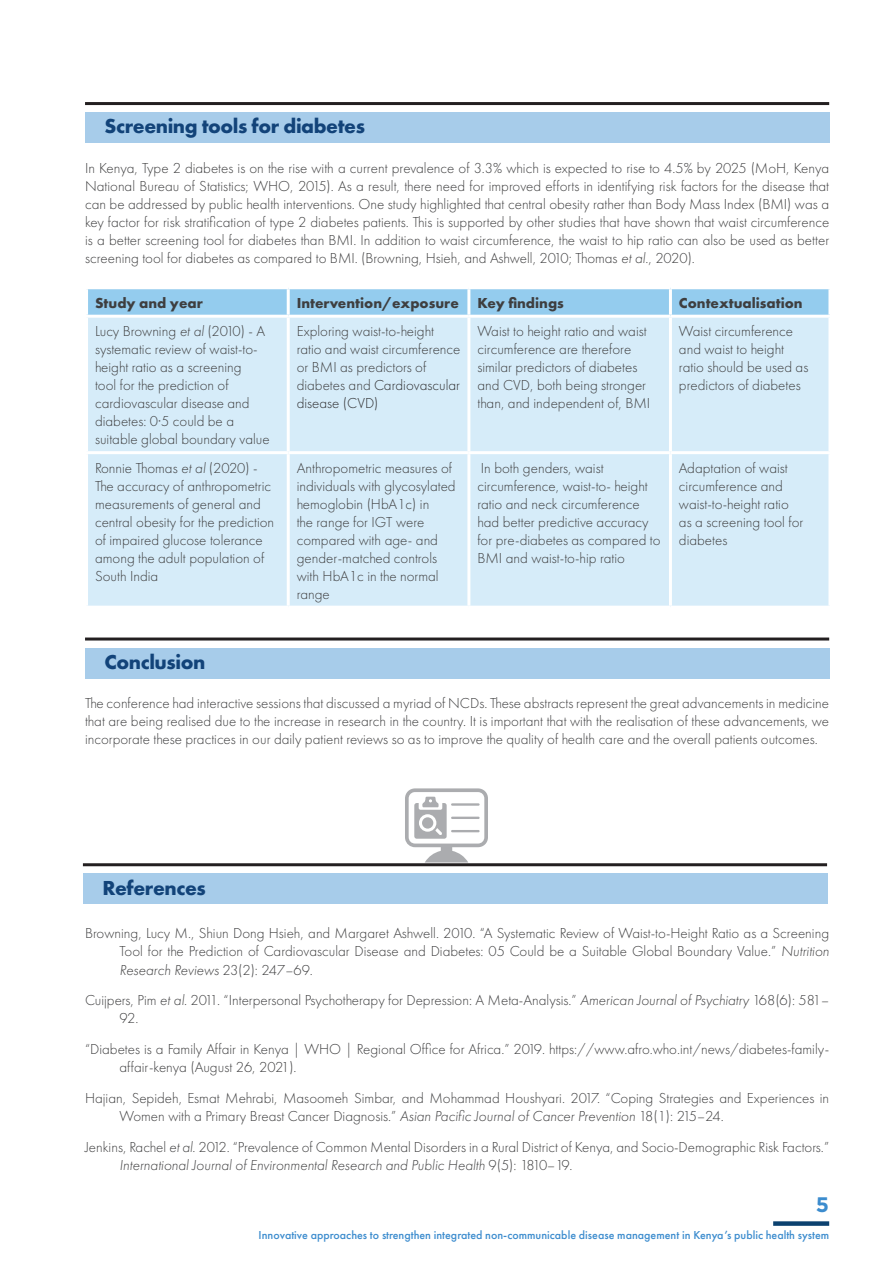
<style>
.page{position:relative;width:893px;height:1263px;background:#fff}
.page>*{position:absolute;margin:0;border:0;box-sizing:border-box;transform-origin:0 0}
.subhead1{font:700 21px "Futura PT";letter-spacing:-.02em;color:#124379}
.t1{font:700 21px "Gotham Pro";color:#3c8cce}
.body_text{font:300 15px/18px "Futura PT";color:#3e3e3f}
.body_text-2{font:700 15px "Futura PT";color:#3e3e3f}
.t2{font:500 12px "Futura PT";color:#3c8cce}
.s1{font-style:italic}
.s2{color:#2f2f31}
</style>
<div class="page">
<div style="left:773px;top:1221px;width:56px;height:5px;background:#0b416f"></div>
<div style="left:85px;top:112px;width:744px;height:31px;background:#a7ccea"></div>
<hr style="left:85px;top:102px;width:744px;height:3px;background:#231f20">
<svg style="left:88px;top:289px;width:740px;height:26px;background:#96cdee"></svg>
<div style="left:88px;top:318px;width:740px;height:288px;background:#d6ecf9"></div>
<hr style="left:287px;top:289px;width:3px;height:26px;background:#fff">
<hr style="left:467px;top:289px;width:3px;height:26px;background:#fff">
<hr style="left:669px;top:289px;width:3px;height:26px;background:#fff">
<hr style="left:287px;top:318px;width:3px;height:133px;background:#fff">
<hr style="left:467px;top:318px;width:3px;height:133px;background:#fff">
<hr style="left:669px;top:318px;width:3px;height:133px;background:#fff">
<hr style="left:85px;top:451px;width:203px;height:3px;background:#fff">
<hr style="left:288px;top:451px;width:181px;height:3px;background:#fff">
<hr style="left:287px;top:454px;width:3px;height:152px;background:#fff">
<hr style="left:469px;top:451px;width:201px;height:3px;background:#fff">
<hr style="left:467px;top:454px;width:3px;height:152px;background:#fff">
<hr style="left:670px;top:451px;width:161px;height:3px;background:#fff">
<hr style="left:669px;top:454px;width:3px;height:152px;background:#fff">
<div style="left:85px;top:648px;width:744px;height:30px;background:#a7ccea"></div>
<hr style="left:85px;top:637px;width:744px;height:3px;background:#231f20">
<div style="left:83px;top:873px;width:744px;height:31px;background:#a7ccea"></div>
<hr style="left:83px;top:863px;width:744px;height:3px;background:#231f20">
<svg style="left:405px;top:788px;width:83px;height:74px"></svg>
<div style="left:422px;top:817px;width:11px;height:12px;background:#abacaf;border-radius:50%"></div>
<p class="subhead1" style="left:105px;top:113px;width:262px">Screening tools for diabetes</p>
<p class="body_text" style="left:85px;top:159px;width:746px;text-align:justify">In Kenya, Type 2 diabetes is on the rise with a current prevalence of 3.3% which is expected to rise to 4.5% by 2025 (MoH, Kenya National Bureau of Statistics; WHO, 2015). As a result, there need for improved efforts in identifying risk factors for the disease that can be addressed by public health interventions. One study highlighted that central obesity rather than Body Mass Index (BMI) was a key factor for risk stratification of type 2 diabetes patients. This is supported by other studies that have shown that waist circumference is a better screening tool for diabetes than BMI. In addition to waist circumference, the waist to hip ratio can also be used as better screening tool for diabetes as compared to BMI. (Browning, Hsieh, and Ashwell, 2010; Thomas <span class="s1">et al</span>., 2020).</p>
<p class="body_text-2" style="left:95px;top:293px;width:109px">Study and year</p>
<p class="body_text-2" style="left:297px;top:293px;width:164px">Intervention/exposure</p>
<p class="body_text-2" style="left:477px;top:293px;width:88px">Key findings</p>
<p class="body_text-2" style="left:679px;top:293px;width:125px">Contextualisation</p>
<p class="body_text" style="left:95px;top:322px;width:176px">Lucy Browning <span class="s1">et al</span> (2010) - A systematic review of waist-to&shy;height ratio as a screening<br>tool for the prediction of cardiovascular disease and diabetes: 0·5 could be a suitable global boundary value</p>
<p class="body_text" style="left:297px;top:322px;width:165px">Exploring waist-to-height ratio and waist circumference or BMI as predictors of diabetes and <span class="s2">Cardiovascular disease (CVD)</span></p>
<p class="body_text" style="left:477px;top:322px;width:174px">Waist to height ratio and waist circumference are therefore similar predictors of diabetes and CVD, both being stronger than, and independent of, BMI</p>
<p class="body_text" style="left:679px;top:322px;width:131px">Waist circumference and waist to height ratio should be used as predictors of diabetes</p>
<p class="body_text" style="left:95px;top:459px;width:181px">Ronnie Thomas <span class="s1">et al</span> (2020) -<br>The accuracy of anthropometric measurements of general and central obesity for the prediction of impaired glucose tolerance among the adult population of<br>South India</p>
<p class="body_text" style="left:297px;top:459px;width:160px">Anthropometric measures of individuals with glycosylated hemoglobin (HbA1c) in<br>the range for IGT were compared with age- and gender-matched controls with HbA1c in the normal range</p>
<p class="body_text" style="left:477px;top:459px;width:185px">In both genders, waist circumference, waist-to- height ratio and neck circumference had better predictive accuracy for pre-diabetes as compared to<br>BMI and waist-to-hip ratio</p>
<p class="body_text" style="left:679px;top:459px;width:126px">Adaptation of waist circumference and waist-to-height ratio as a screening tool for diabetes</p>
<p class="subhead1" style="left:105px;top:648px;width:102px">Conclusion</p>
<p class="body_text" style="left:85px;top:694px;width:746px;text-align:justify">The conference had interactive sessions that discussed a myriad of NCDs. These abstracts represent the great advancements in medicine that are being realised due to the increase in research in the country. It is important that with the realisation of these advancements, we incorporate these practices in our daily patient reviews so as to improve the quality of health care and the overall patients outcomes.</p>
<p class="subhead1" style="left:102px;top:875px;width:105px">References</p>
<p class="body_text" style="left:120px;top:924px;width:711px;text-align:justify;text-indent:-34px">Browning, Lucy M., Shiun Dong Hsieh, and Margaret Ashwell. 2010. “A Systematic Review of Waist-to-Height Ratio as a Screening Tool for the Prediction of Cardiovascular Disease and Diabetes: 05 Could be a Suitable Global Boundary Value.” <span class="s1">Nutrition Research Reviews</span> 23(2): 247–69.</p>
<p class="body_text" style="left:120px;top:991px;width:711px;text-indent:-34px">Cuijpers, Pim <span class="s1">et al</span>. 2011. “Interpersonal Psychotherapy for Depression: A Meta-Analysis.” <span class="s1">American Journal of Psychiatry</span> 168(6): 581–<br>92.</p>
<p class="body_text" style="left:120px;top:1040px;width:711px;text-indent:-34px">“Diabetes is a Family Affair in Kenya | WHO | Regional Office for Africa.” 2019. https://www.afro.who.int/news/diabetes-family&shy;affair-kenya (August 26, 2021).</p>
<p class="body_text" style="left:120px;top:1089px;width:711px;text-indent:-34px">Hajian, Sepideh, Esmat Mehrabi, Masoomeh Simbar, and Mohammad Houshyari. 2017. “Coping Strategies and Experiences in<br>Women with a Primary Breast Cancer Diagnosis.” <span class="s1">Asian Pacific Journal of Cancer Prevention</span> 18(1): 215–24.</p>
<p class="body_text" style="left:120px;top:1138px;width:711px;text-indent:-34px">Jenkins, Rachel <span class="s1">et al</span>. 2012. “Prevalence of Common Mental Disorders in a Rural District of Kenya, and Socio-Demographic Risk Factors.”<br><span class="s1">International Journal of Environmental Research and Public Health</span> 9(5): 1810–19.</p>
<h1 class="t1" style="left:816px;top:1192px;width:15px">5</h1>
<p class="t2" style="left:259px;top:1228px;width:572px">Innovative approaches to strengthen integrated non-communicable disease management in Kenya’s public health system</p>
</div>
